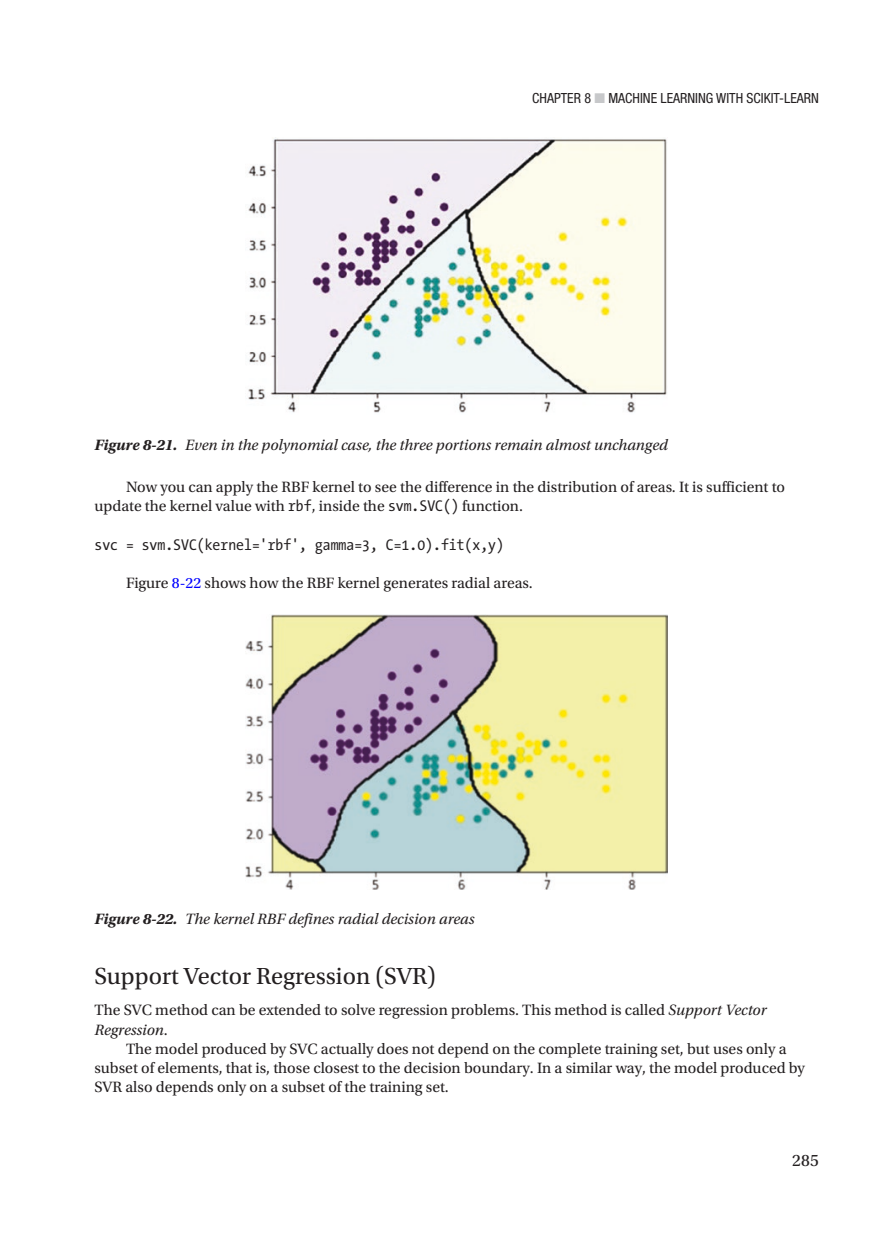
<style>
.page{position:relative;width:882px;height:1260px;background:#fff}
.page>*{position:absolute;margin:0;border:0;box-sizing:border-box;transform-origin:0 0}
._2_hd{font:24.5px "Utopia Std";color:#231f20}
.t1{font:17.5px "Utopia Std";color:#231f20}
.Text{font:15.75px/19.2px "Utopia Std";color:#231f20}
.t2{font:italic 15.75px "Utopia Std";color:#231f20}
.Text_flush{font:15.75px/19.2px "Utopia Std";color:#231f20}
.Code_Single{font:15.75px "The Sans Mono Con Normal";color:#231f20}
.t3{font:condensed 14px "Helvetica Neue LT Std";color:#231f20}
.s1{color:#c7c8ca}
.s2{font-weight:700}
.s3{font-family:"The Sans Mono Con Normal"}
.s4{color:#00f}
.s5{font-style:italic}
</style>
<div class="page">
<img style="left:248px;top:137px;width:419px;height:276px">
<img style="left:246px;top:614px;width:422px;height:275px">
<p class="t3" style="left:532px;top:90px;width:288px">CHAPTER 8 <span class="s1">■</span> MACHINE LEARNING WITH SCIKIT-LEARN</p>
<p class="t2" style="left:94px;top:436px;width:575px"><span class="s2">Figure 8-21.</span> Even in the polynomial case, the three portions remain almost unchanged</p>
<p class="Text" style="left:94px;top:478px;width:692px;text-indent:32px">Now you can apply the RBF kernel to see the difference in the distribution of areas. It is sufficient to update the kernel value with <span class="s3">rbf</span>, inside the <span class="s3">svm.SVC()</span> function.</p>
<p class="Code_Single" style="left:94px;top:536px;width:411px">svc = svm.SVC(kernel='rbf', gamma=3, C=1.0).fit(x,y)</p>
<p class="Text" style="left:126px;top:574px;width:408px">Figure <span class="s4">8-22</span> shows how the RBF kernel generates radial areas.</p>
<p class="t2" style="left:94px;top:911px;width:382px"><span class="s2">Figure 8-22.</span> The kernel RBF defines radial decision areas</p>
<h3 class="_2_hd" style="left:94px;top:963px;width:343px">Support Vector Regression (SVR)</h3>
<p class="Text_flush" style="left:94px;top:1001px;width:674px">The SVC method can be extended to solve regression problems. This method is called <span class="s5">Support Vector<br>Regression</span>.</p>
<p class="Text" style="left:94px;top:1040px;width:712px;text-indent:32px">The model produced by SVC actually does not depend on the complete training set, but uses only a subset of elements, that is, those closest to the decision boundary. In a similar way, the model produced by<br>SVR also depends only on a subset of the training set.</p>
<p class="t1" style="left:792px;top:1150px;width:28px">285</p>
</div>
